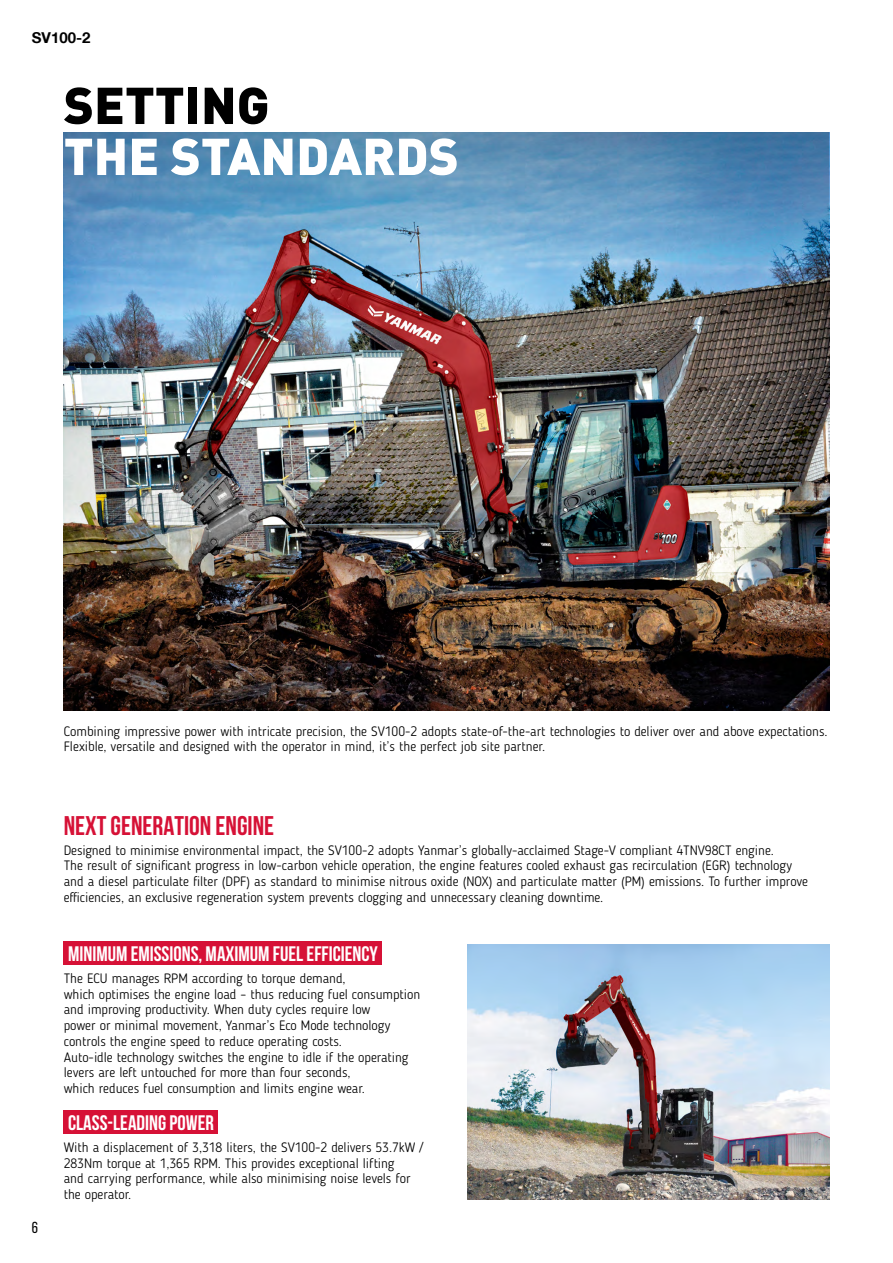
<style>
.page{position:relative;width:893px;height:1263px;background:#fff}
.page>*{position:absolute;margin:0;border:0;box-sizing:border-box;transform-origin:0 0}
.t1{font:900 51px "DINOT";color:#fff}
.t2{font:900 51px "DINOT";color:#000}
.t3{font:700 27px "Bebas Neue";color:#d61136}
.t4{font:700 21px "Bebas Neue";color:#fff}
.t5{font:15.9px "Bebas Neue";color:#000}
.t6{font:700 15px "Helvetica Neue LT Com";color:#000}
.t7{font:300 13.5px/15.8px "Blogger Sans";color:#000}
</style>
<div class="page">
<img style="left:64px;top:281px;width:765px;height:429px">
<img style="left:468px;top:945px;width:361px;height:254px">
<svg style="left:64px;top:133px;width:765px;height:148px;background:#6397bf"></svg>
<div style="left:64px;top:942px;width:318px;height:23px;background:#d61136"></div>
<div style="left:64px;top:1111px;width:154px;height:23px;background:#d61136"></div>
<p class="t6" style="left:32px;top:28px;width:60px">SV100-2</p>
<h1 class="t2" style="left:64px;top:71px;width:207px">SETTING</h1>
<h1 class="t1" style="left:64px;top:122px;width:397px">THE STANDARDS</h1>
<p class="t7" style="left:64px;top:723px;width:765px">Combining impressive power with intricate precision, the SV100-2 adopts state-of-the-art technologies to deliver over and above expectations.<br>Flexible, versatile and designed with the operator in mind, it’s the perfect job site partner.</p>
<h2 class="t3" style="left:64px;top:810px;width:212px">NEXT GENERATION ENGINE</h2>
<p class="t7" style="left:64px;top:842px;width:746px">Designed to minimise environmental impact, the SV100-2 adopts Yanmar’s globally-acclaimed Stage-V compliant 4TNV98CT engine.<br>The result of significant progress in low-carbon vehicle operation, the engine features cooled exhaust gas recirculation (EGR) technology and a diesel particulate filter (DPF) as standard to minimise nitrous oxide (NOX) and particulate matter (PM) emissions. To further improve efficiencies, an exclusive regeneration system prevents clogging and unnecessary cleaning downtime.</p>
<p class="t5" style="left:32px;top:1219px;width:8px">6</p>
<h3 class="t4" style="left:68px;top:942px;width:311px">MINIMUM EMISSIONS, MAXIMUM FUEL EFFICIENCY</h3>
<p class="t7" style="left:64px;top:970px;width:358px">The ECU manages RPM according to torque demand,<br>which optimises the engine load – thus reducing fuel consumption and improving productivity. When duty cycles require low<br>power or minimal movement, Yanmar’s Eco Mode technology controls the engine speed to reduce operating costs.<br>Auto-idle technology switches the engine to idle if the operating levers are left untouched for more than four seconds,<br>which reduces fuel consumption and limits engine wear.</p>
<h3 class="t4" style="left:68px;top:1111px;width:147px">CLASS-LEADING POWER</h3>
<p class="t7" style="left:64px;top:1139px;width:361px">With a displacement of 3,318 liters, the SV100-2 delivers 53.7kW / 283Nm torque at 1,365 RPM. This provides exceptional lifting<br>and carrying performance, while also minimising noise levels for the operator.</p>
</div>
